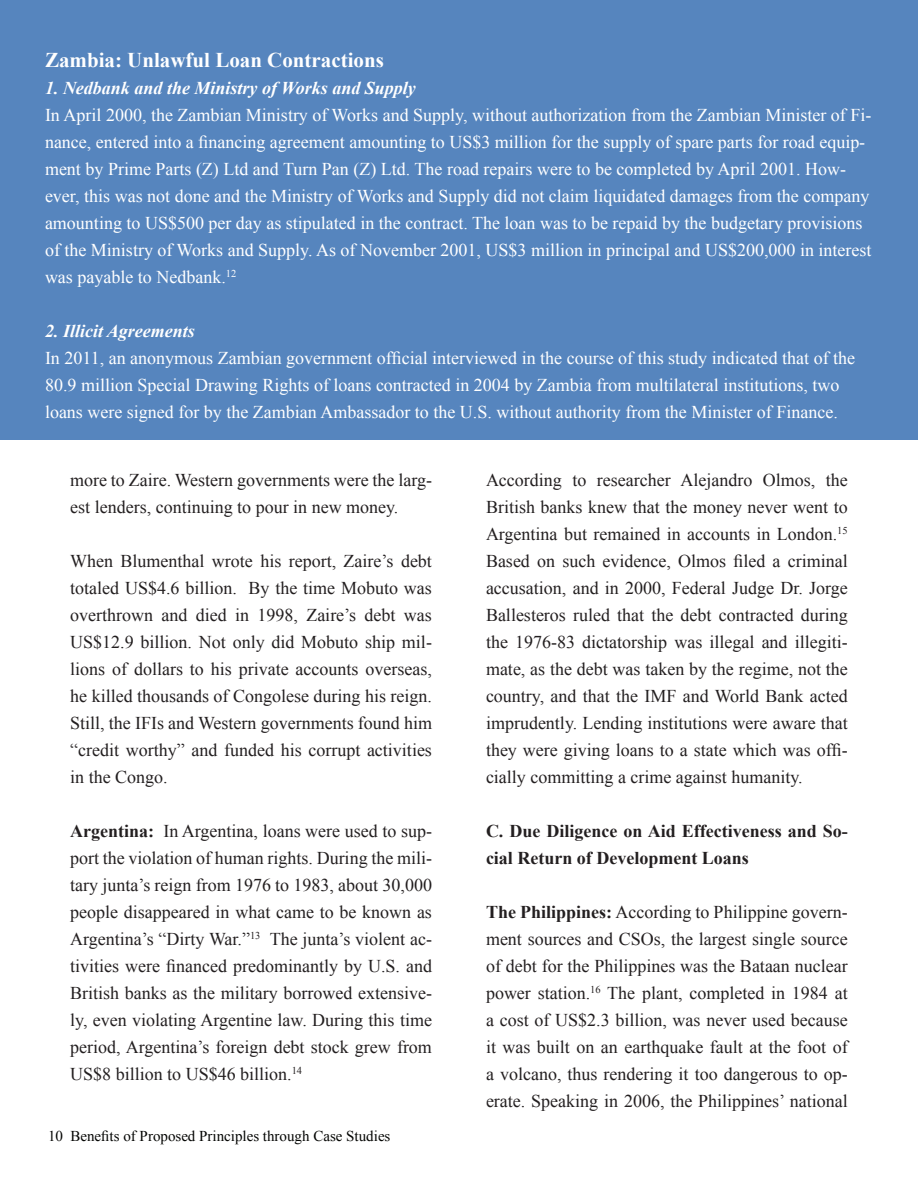
<style>
.page{position:relative;width:918px;height:1188px;background:#fff}
.page>*{position:absolute;margin:0;border:0;box-sizing:border-box;transform-origin:0 0}
.t1{font:700 21px "Times New Roman";color:#fff}
.t2{font:18px/27px "Times New Roman";color:#231f20;text-align:justify}
.t3{font:18px/27px "Times New Roman";color:#fff}
.t4{font:700 18px/27px "Times New Roman";color:#231f20}
.t5{font:italic 700 18px "Times New Roman";color:#fff}
.t6{font:15px "Times New Roman";color:#040503}
.s1{font-weight:700}
</style>
<div class="page">
<div style="left:0;top:0;width:918px;height:440px;background:#5685be"></div>
<p class="t1" style="left:45px;top:45px;width:340px">Zambia: Unlawful Loan Contractions</p>
<p class="t5" style="left:45px;top:75px;width:372px">1. Nedbank and the Ministry of Works and Supply</p>
<p class="t3" style="left:45px;top:101px;width:828px">In April 2000, the Zambian Ministry of Works and Supply, without authorization from the Zambian Minister of Fi&shy;nance, entered into a financing agreement amounting to US$3 million for the supply of spare parts for road equip&shy;ment by Prime Parts (Z) Ltd and Turn Pan (Z) Ltd. The road repairs were to be completed by April 2001. How&shy;ever, this was not done and the Ministry of Works and Supply did not claim liquidated damages from the company amounting to US$500 per day as stipulated in the contract. The loan was to be repaid by the budgetary provisions of the Ministry of Works and Supply. As of November 2001, US$3 million in principal and US$200,000 in interest was payable to Nedbank.<sup>12</sup></p>
<p class="t5" style="left:45px;top:318px;width:151px">2. Illicit Agreements</p>
<p class="t3" style="left:45px;top:344px;width:812px">In 2011, an anonymous Zambian government official interviewed in the course of this study indicated that of the<br>80.9 million Special Drawing Rights of loans contracted in 2004 by Zambia from multilateral institutions, two loans were signed for by the Zambian Ambassador to the U.S. without authority from the Minister of Finance.</p>
<p class="t2" style="left:70px;top:467px;width:363px">more to Zaire. Western governments were the larg&shy;est lenders, continuing to pour in new money.</p>
<p class="t2" style="left:70px;top:548px;width:363px">When Blumenthal wrote his report, Zaire’s debt totaled US$4.6 billion. By the time Mobuto was overthrown and died in 1998, Zaire’s debt was US$12.9 billion. Not only did Mobuto ship mil&shy;lions of dollars to his private accounts overseas, he killed thousands of Congolese during his reign.<br>Still, the IFIs and Western governments found him “credit worthy” and funded his corrupt activities in the Congo.</p>
<p class="t2" style="left:70px;top:818px;width:363px"><span class="s1">Argentina:</span> In Argentina, loans were used to sup&shy;port the violation of human rights. During the mili&shy;tary junta’s reign from 1976 to 1983, about 30,000 people disappeared in what came to be known as Argentina’s “Dirty War.”<sup>13</sup> The junta’s violent ac&shy;tivities were financed predominantly by U.S. and British banks as the military borrowed extensive&shy;ly, even violating Argentine law. During this time period, Argentina’s foreign debt stock grew from US$8 billion to US$46 billion.<sup>14</sup></p>
<p class="t6" style="left:48px;top:1126px;width:344px">10 Benefits of Proposed Principles through Case Studies</p>
<p class="t2" style="left:486px;top:467px;width:363px">According to researcher Alejandro Olmos, the British banks knew that the money never went to Argentina but remained in accounts in London.<sup>15<br></sup>Based on such evidence, Olmos filed a criminal accusation, and in 2000, Federal Judge Dr. Jorge Ballesteros ruled that the debt contracted during the 1976-83 dictatorship was illegal and illegiti&shy;mate, as the debt was taken by the regime, not the country, and that the IMF and World Bank acted imprudently. Lending institutions were aware that they were giving loans to a state which was offi&shy;cially committing a crime against humanity.</p>
<p class="t4" style="left:486px;top:818px;width:363px">C. Due Diligence on Aid Effectiveness and So&shy;cial Return of Development Loans</p>
<p class="t2" style="left:486px;top:899px;width:363px"><span class="s1">The Philippines:</span> According to Philippine govern&shy;ment sources and CSOs, the largest single source of debt for the Philippines was the Bataan nuclear power station.<sup>16</sup> The plant, completed in 1984 at a cost of US$2.3 billion, was never used because it was built on an earthquake fault at the foot of a volcano, thus rendering it too dangerous to op&shy;erate. Speaking in 2006, the Philippines’ national</p>
</div>
